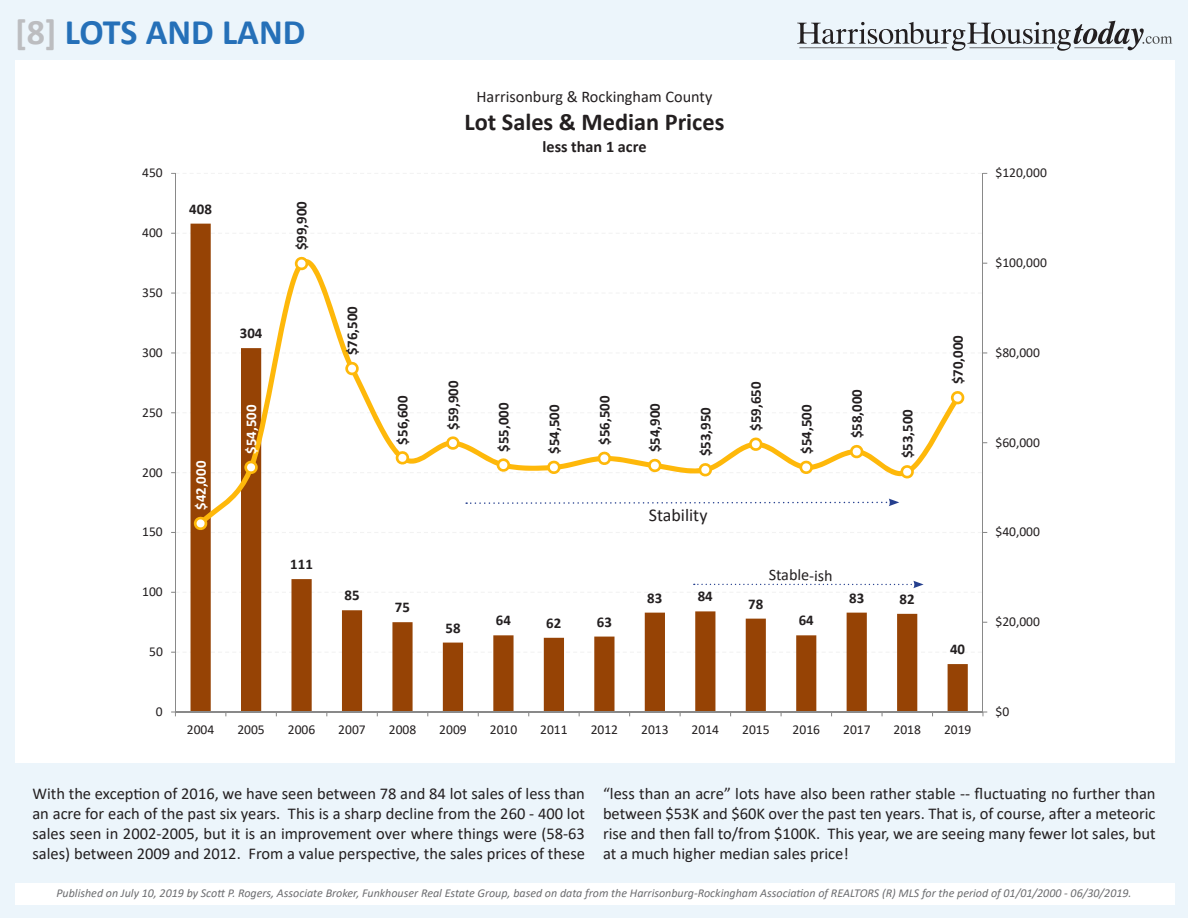
<style>
.page{position:relative;width:1188px;height:918px;background:#ecf5fb}
.page>*{position:absolute;margin:0;border:0;box-sizing:border-box;transform-origin:0 0}
.t1{font:700 36px "Calibri";color:#2570b8}
.t2{font:700 24.3px "Calibri";color:#231f20}
.t3{font:18px "Calibri";color:#231f20}
.t4{font:16.5px/19.8px "Calibri";color:#231f20;text-align:justify}
.t5{font:16.2px "Calibri";color:#231f20}
.t6{font:700 16.2px "Calibri";color:#231f20}
.t7{font:16.05px "Calibri";color:#231f20}
.t8{font:700 14.85px "Calibri";color:#231f20}
.t9{font:700 14.85px "Calibri";color:#fff}
.t10{font:13.5px "Calibri";color:#231f20}
.t11{font:italic 12px "Calibri";color:#6c6d70}
.s1{color:#bcbdc0}
</style>
<div class="page">
<div style="left:15px;top:60px;width:1159px;height:703px;background:#fff"></div>
<svg style="left:797px;top:20px;width:375px;height:31px"></svg>
<div style="left:15px;top:883px;width:1159px;height:21px;background:#fff"></div>
<svg style="left:171px;top:172px;width:817px;height:545px"></svg>
<svg style="left:466px;top:499px;width:433px;height:7px"></svg>
<svg style="left:694px;top:568px;width:230px;height:20px"></svg>
<div style="left:649px;top:508px;width:67px;height:13px;background:#fff"></div>
<p class="t1" style="left:15px;top:6px;width:292px"><span class="s1">[8]</span> LOTS AND LAND</p>
<p class="t10" style="left:142px;top:163px;width:22px">450</p>
<p class="t10" style="left:142px;top:223px;width:22px">400</p>
<p class="t10" style="left:142px;top:283px;width:22px">350</p>
<p class="t10" style="left:142px;top:343px;width:22px">300</p>
<p class="t10" style="left:142px;top:403px;width:22px">250</p>
<p class="t10" style="left:142px;top:463px;width:22px">200</p>
<p class="t10" style="left:142px;top:523px;width:22px">150</p>
<p class="t10" style="left:142px;top:582px;width:22px">100</p>
<p class="t10" style="left:149px;top:642px;width:15px">50</p>
<p class="t10" style="left:156px;top:702px;width:8px">0</p>
<p class="t8" style="left:189px;top:198px;width:24px">408</p>
<p class="t9" style="left:190px;top:510px;width:51px;rotate:-90deg">$42,000</p>
<p class="t8" style="left:240px;top:323px;width:24px">304</p>
<p class="t9" style="left:241px;top:454px;width:51px;rotate:-90deg">$54,500</p>
<p class="t8" style="left:291px;top:250px;width:51px;rotate:-90deg">$99,900</p>
<p class="t8" style="left:290px;top:554px;width:24px">111</p>
<p class="t8" style="left:342px;top:355px;width:51px;rotate:-90deg">$76,500</p>
<p class="t8" style="left:344px;top:585px;width:17px">85</p>
<p class="t8" style="left:392px;top:445px;width:51px;rotate:-90deg">$56,600</p>
<p class="t8" style="left:395px;top:597px;width:17px">75</p>
<p class="t5" style="left:477px;top:86px;width:237px">Harrisonburg &amp; Rockingham County</p>
<p class="t2" style="left:465px;top:105px;width:261px">Lot Sales &amp; Median Prices</p>
<p class="t6" style="left:543px;top:135px;width:105px">less than 1 acre</p>
<p class="t8" style="left:443px;top:430px;width:51px;rotate:-90deg">$59,900</p>
<p class="t8" style="left:445px;top:617px;width:17px">58</p>
<p class="t8" style="left:493px;top:452px;width:51px;rotate:-90deg">$55,000</p>
<p class="t8" style="left:544px;top:454px;width:51px;rotate:-90deg">$54,500</p>
<p class="t8" style="left:594px;top:445px;width:51px;rotate:-90deg">$56,500</p>
<p class="t8" style="left:645px;top:452px;width:51px;rotate:-90deg">$54,900</p>
<p class="t8" style="left:695px;top:456px;width:51px;rotate:-90deg">$53,950</p>
<p class="t3" style="left:649px;top:503px;width:60px">Stability</p>
<p class="t8" style="left:496px;top:610px;width:17px">64</p>
<p class="t8" style="left:546px;top:612px;width:17px">62</p>
<p class="t8" style="left:597px;top:611px;width:17px">63</p>
<p class="t8" style="left:647px;top:587px;width:17px">83</p>
<p class="t8" style="left:698px;top:586px;width:17px">84</p>
<p class="t8" style="left:745px;top:431px;width:51px;rotate:-90deg">$59,650</p>
<p class="t8" style="left:796px;top:454px;width:51px;rotate:-90deg">$54,500</p>
<p class="t8" style="left:846px;top:438px;width:51px;rotate:-90deg">$58,000</p>
<p class="t8" style="left:897px;top:458px;width:51px;rotate:-90deg">$53,500</p>
<p class="t8" style="left:947px;top:384px;width:51px;rotate:-90deg">$70,000</p>
<p class="t7" style="left:769px;top:563px;width:65px;rotate:1deg">Stable-ish</p>
<p class="t8" style="left:748px;top:593px;width:17px">78</p>
<p class="t8" style="left:799px;top:610px;width:17px">64</p>
<p class="t8" style="left:849px;top:587px;width:17px">83</p>
<p class="t8" style="left:900px;top:588px;width:17px">82</p>
<p class="t8" style="left:950px;top:639px;width:17px">40</p>
<p class="t10" style="left:187px;top:720px;width:29px">2004</p>
<p class="t10" style="left:237px;top:720px;width:29px">2005</p>
<p class="t10" style="left:288px;top:720px;width:29px">2006</p>
<p class="t10" style="left:338px;top:720px;width:29px">2007</p>
<p class="t10" style="left:389px;top:720px;width:29px">2008</p>
<p class="t10" style="left:439px;top:720px;width:29px">2009</p>
<p class="t10" style="left:490px;top:720px;width:29px">2010</p>
<p class="t10" style="left:540px;top:720px;width:29px">2011</p>
<p class="t10" style="left:591px;top:720px;width:29px">2012</p>
<p class="t10" style="left:641px;top:720px;width:29px">2013</p>
<p class="t10" style="left:692px;top:720px;width:29px">2014</p>
<p class="t10" style="left:742px;top:720px;width:29px">2015</p>
<p class="t10" style="left:793px;top:720px;width:29px">2016</p>
<p class="t10" style="left:843px;top:720px;width:29px">2017</p>
<p class="t10" style="left:894px;top:720px;width:29px">2018</p>
<p class="t10" style="left:944px;top:720px;width:29px">2019</p>
<p class="t10" style="left:995px;top:163px;width:53px">$120,000</p>
<p class="t10" style="left:995px;top:253px;width:53px">$100,000</p>
<p class="t10" style="left:995px;top:343px;width:46px">$80,000</p>
<p class="t10" style="left:995px;top:433px;width:46px">$60,000</p>
<p class="t10" style="left:995px;top:523px;width:46px">$40,000</p>
<p class="t10" style="left:995px;top:612px;width:46px">$20,000</p>
<p class="t10" style="left:995px;top:702px;width:15px">$0</p>
<p class="t4" style="left:32px;top:784px;width:554px">With the exception of 2016, we have seen between 78 and 84 lot sales of less than an acre for each of the past six years. This is a sharp decline from the 260 - 400 lot sales seen in 2002-2005, but it is an improvement over where things were (58-63 sales) between 2009 and 2012. From a value perspective, the sales prices of these</p>
<p class="t4" style="left:603px;top:784px;width:554px">“less than an acre” lots have also been rather stable -- fluctuating no further than between $53K and $60K over the past ten years. That is, of course, after a meteoric rise and then fall to/from $100K. This year, we are seeing many fewer lot sales, but at a much higher median sales price!</p>
<p class="t11" style="left:56px;top:885px;width:1077px">Published on July 10, 2019 by Scott P. Rogers, Associate Broker, Funkhouser Real Estate Group, based on data from the Harrisonburg-Rockingham Association of REALTORS (R) MLS for the period of 01/01/2000 - 06/30/2019.</p>
</div>
